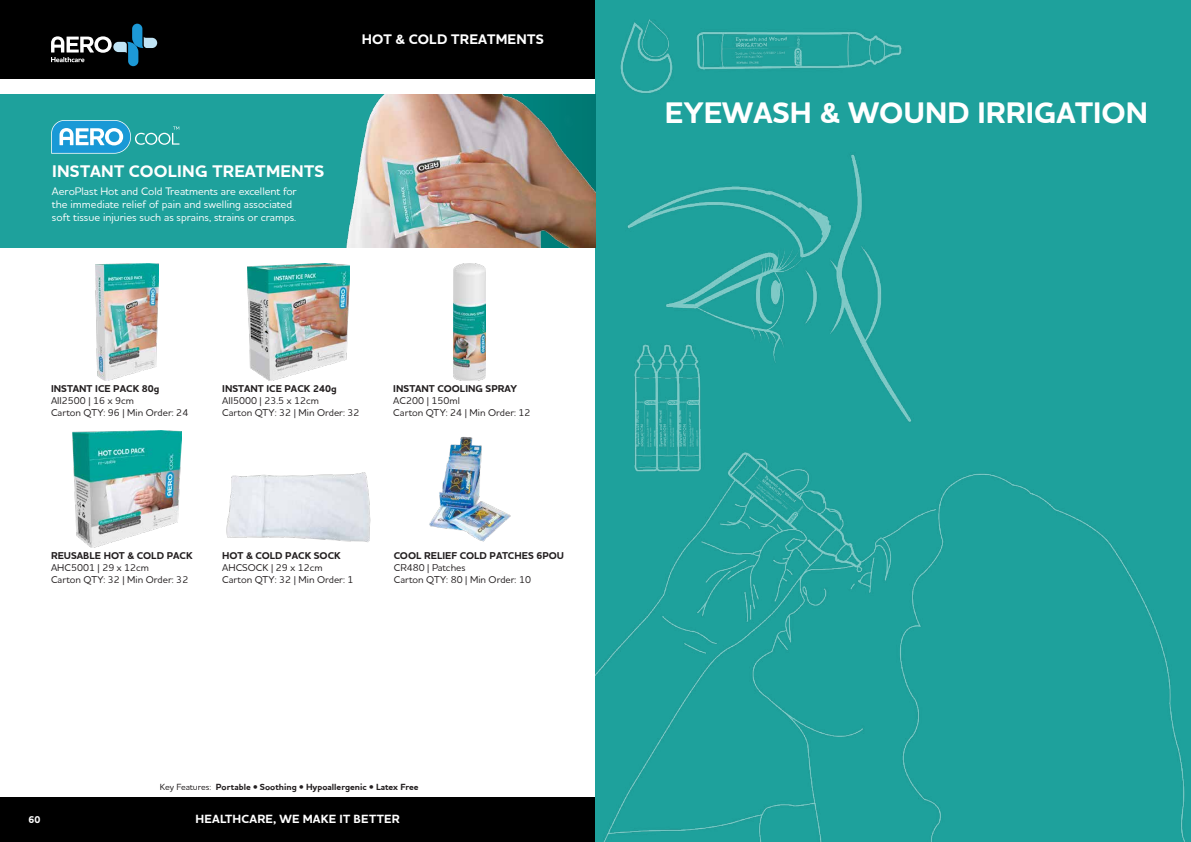
<style>
.page{position:relative;width:1191px;height:842px;background:#fff}
.page>*{position:absolute;margin:0;border:0;box-sizing:border-box;transform-origin:0 0}
.t1{font:700 30px "Houska Pro Aero";color:#fff}
.t2{font:700 17px "Houska Pro Aero";letter-spacing:.015em;color:#fff}
.t3{font:700 14px "Houska Pro Aero";color:#fff}
.t4{font:700 12px "Houska Pro Aero";letter-spacing:.015em;color:#fff}
.t5{font:500 11px/13.2px "Houska Pro Aero";color:#fff}
.t6{font:500 10px "Houska Pro Aero";color:#231f20}
.t7{font:700 10px "Houska Pro Aero";color:#231f20}
.t8{font:700 10px "Houska Pro Aero";color:#fff}
.t9{font:700 9px "Houska Pro Aero";color:#231f20}
.s1{font-weight:500}
</style>
<div class="page">
<div style="left:0;top:797px;width:611px;height:45px;background:#000"></div>
<div style="left:0;top:0;width:608px;height:79px;background:#000"></div>
<svg style="left:51px;top:24px;width:106px;height:42px"></svg>
<div style="left:595px;top:0;width:596px;height:842px;background:#1ea19c"></div>
<img style="left:595px;top:20px;width:590px;height:822px">
<img style="left:72px;top:431px;width:110px;height:117px">
<img style="left:226px;top:472px;width:145px;height:71px">
<img style="left:247px;top:264px;width:102px;height:117px">
<img style="left:96px;top:264px;width:62px;height:117px">
<img style="left:429px;top:436px;width:82px;height:106px">
<img style="left:453px;top:264px;width:33px;height:117px">
<div style="left:0;top:94px;width:595px;height:153px;background:#1ea19c"></div>
<img style="left:346px;top:94px;width:249px;height:153px">
<svg style="left:51px;top:120px;width:128px;height:34px"></svg>
<h3 class="t3" style="left:362px;top:30px;width:67px">Hot &amp; Cold</h3>
<h3 class="t3" style="left:451px;top:30px;width:19px">Treatments</h3>
<p class="t2" style="left:52px;top:160px;width:274px">INSTANT COOLING TREATMENTS</p>
<p class="t5" style="left:52px;top:184px;width:246px">AeroPlast Hot and Cold Treatments are excellent for the immediate relief of pain and swelling associated soft tissue injuries such as sprains, strains or cramps.</p>
<p class="t7" style="left:51px;top:382px;width:110px">INSTANT ICE PACK 80g</p>
<p class="t6" style="left:51px;top:394px;width:84px">AII2500 | 16 x 9cm</p>
<p class="t6" style="left:51px;top:406px;width:139px">Carton QTY: 96 | Min Order: 24</p>
<p class="t7" style="left:222px;top:382px;width:116px">INSTANT ICE PACK 240g</p>
<p class="t6" style="left:222px;top:394px;width:98px">AII5000 | 23.5 x 12cm</p>
<p class="t6" style="left:222px;top:406px;width:139px">Carton QTY: 32 | Min Order: 32</p>
<p class="t7" style="left:393px;top:382px;width:125px">INSTANT COOLING SPRAY</p>
<p class="t6" style="left:393px;top:394px;width:68px">AC200 | 150ml</p>
<p class="t6" style="left:393px;top:406px;width:139px">Carton QTY: 24 | Min Order: 12</p>
<p class="t7" style="left:51px;top:549px;width:143px">REUSABLE HOT &amp; COLD PACK</p>
<p class="t6" style="left:51px;top:561px;width:100px">AHC5001 | 29 x 12cm</p>
<p class="t6" style="left:51px;top:573px;width:139px">Carton QTY: 32 | Min Order: 32</p>
<p class="t7" style="left:222px;top:549px;width:120px">HOT &amp; COLD PACK SOCK</p>
<p class="t6" style="left:222px;top:561px;width:102px">AHCSOCK | 29 x 12cm</p>
<p class="t6" style="left:222px;top:573px;width:133px">Carton QTY: 32 | Min Order: 1</p>
<p class="t7" style="left:394px;top:549px;width:172px">COOL RELIEF COLD PATCHES 6POU</p>
<p class="t6" style="left:394px;top:561px;width:73px">CR480 | Patches</p>
<p class="t6" style="left:394px;top:573px;width:139px">Carton QTY: 80 | Min Order: 10</p>
<p class="t8" style="left:28px;top:813px;width:13px">60</p>
<p class="t9" style="left:160px;top:781px;width:260px"><span class="s1">Key Features:</span> Portable • Soothing • Hypoallergenic • Latex Free</p>
<p class="t4" style="left:196px;top:811px;width:206px">HEALTHCARE, WE MAKE IT BETTER</p>
<p class="t1" style="left:665px;top:94px;width:484px">EYEWASH &amp; WOUND IRRIGATION</p>
</div>
